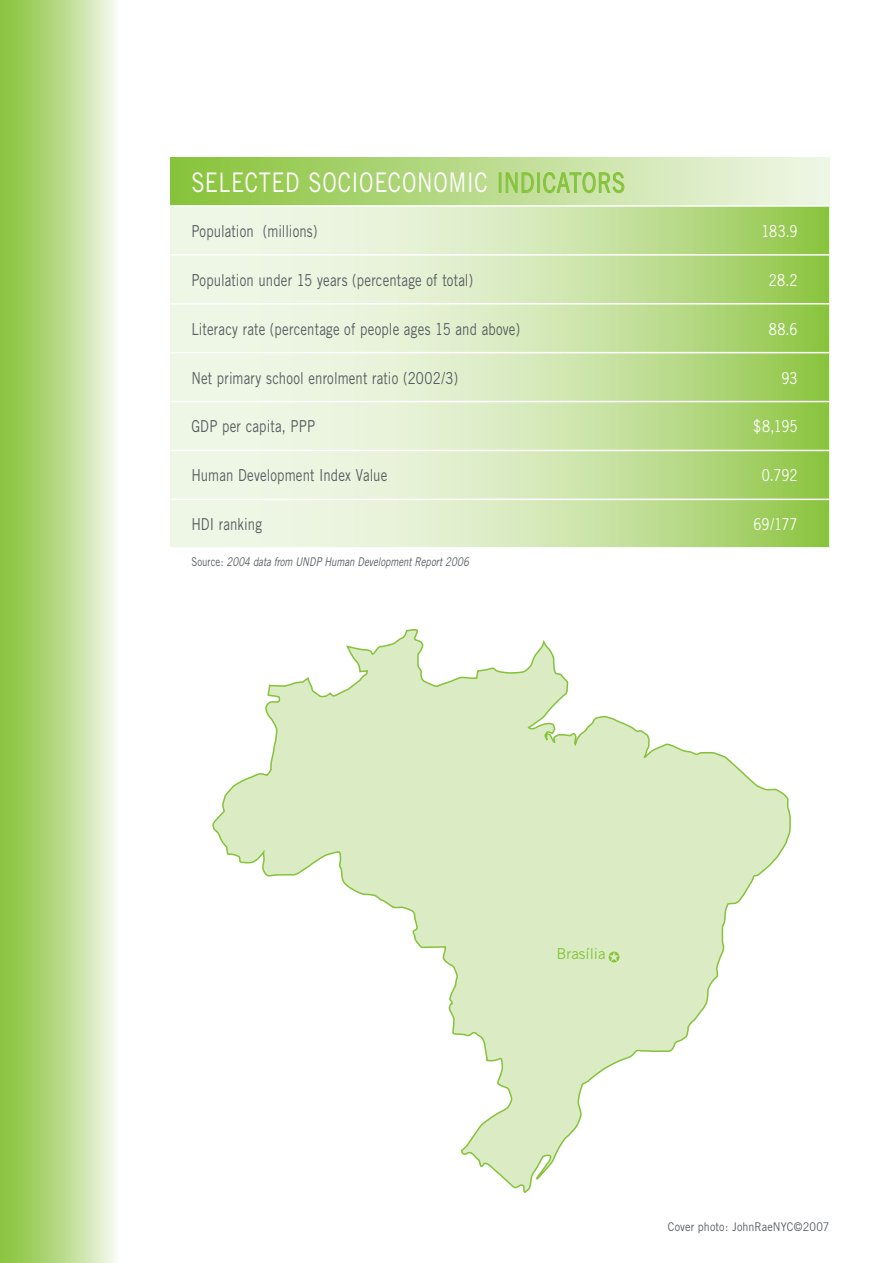
<style>
.page{position:relative;width:893px;height:1263px;background:#fff}
.page>*{position:absolute;margin:0;border:0;box-sizing:border-box;transform-origin:0 0}
.t1{font:27px "Trade Gothic";letter-spacing:.025em;color:#fff;scale:.8 1}
.t2{font:16.5px "Trade Gothic";letter-spacing:.01em;color:#575d61;scale:.8 1}
.t3{font:16.5px "Trade Gothic";letter-spacing:.005em;color:#fff;scale:.8 1}
.t4{font:15px "Trade Gothic";color:#86c33b}
.t5{font:italic 12px "Trade Gothic";letter-spacing:-.005em;color:#575d61;scale:.8 1}
.t6{font:12px "Trade Gothic";letter-spacing:.01em;color:#575d61;scale:.9 1}
.s1{color:#86c33b}
.s2{font-style:normal}
</style>
<div class="page">
<div style="left:0;top:0;width:118px;height:1263px;background:linear-gradient(to right,#82c031,#f1f7e8)"></div>
<svg style="left:212px;top:629px;width:579px;height:564px"></svg>
<svg style="left:609px;top:951px;width:10px;height:11px"></svg>
<div style="left:170px;top:157px;width:659px;height:49px;background:linear-gradient(to right,#88c339,#f2f7ea)"></div>
<svg style="left:170px;top:207px;width:659px;height:340px;background:#d0e6b2"></svg>
<hr style="left:170px;top:205px;width:393px;height:2px;background:#fff">
<hr style="left:563px;top:205px;width:266px;height:2px;background:#fff">
<hr style="left:170px;top:254px;width:393px;height:2px;background:#fff">
<hr style="left:563px;top:254px;width:266px;height:2px;background:#fff">
<hr style="left:170px;top:303px;width:393px;height:1px;background:#fff">
<hr style="left:563px;top:303px;width:266px;height:1px;background:#fff">
<hr style="left:170px;top:352px;width:393px;height:1px;background:#fff">
<hr style="left:563px;top:352px;width:266px;height:1px;background:#fff">
<hr style="left:170px;top:401px;width:393px;height:1px;background:#fff">
<hr style="left:563px;top:401px;width:266px;height:1px;background:#fff">
<hr style="left:170px;top:450px;width:393px;height:1px;background:#fff">
<hr style="left:563px;top:450px;width:266px;height:1px;background:#fff">
<hr style="left:170px;top:499px;width:393px;height:1px;background:#fff">
<hr style="left:563px;top:499px;width:266px;height:1px;background:#fff">
<div style="left:499px;top:173px;width:2px;height:20px;border:1px solid #86c33b"></div>
<svg style="left:505px;top:171px;width:29px;height:22px"></svg>
<div style="left:537px;top:173px;width:3px;height:20px;border:1px solid #86c33b"></div>
<svg style="left:543px;top:172px;width:82px;height:21px;background:#b6d988"></svg>
<h1 class="t1" style="left:191px;top:166px;width:544px">SELECTED SOCIOECONOMIC <span class="s1">INDICATORS</span></h1>
<p class="t2" style="left:191px;top:221px;width:159px">Population (millions)</p>
<p class="t3" style="left:761px;top:221px;width:47px">183.9</p>
<p class="t2" style="left:191px;top:270px;width:354px">Population under 15 years (percentage of total)</p>
<p class="t3" style="left:769px;top:270px;width:38px">28.2</p>
<p class="t2" style="left:191px;top:319px;width:413px">Literacy rate (percentage of people ages 15 and above)</p>
<p class="t3" style="left:769px;top:319px;width:38px">88.6</p>
<p class="t2" style="left:191px;top:368px;width:335px">Net primary school enrolment ratio (2002/3)</p>
<p class="t3" style="left:781px;top:368px;width:22px">93</p>
<p class="t2" style="left:191px;top:417px;width:156px">GDP per capita, PPP</p>
<p class="t3" style="left:753px;top:417px;width:57px">$8,195</p>
<p class="t2" style="left:191px;top:465px;width:246px">Human Development Index Value</p>
<p class="t3" style="left:762px;top:465px;width:46px">0.792</p>
<p class="t2" style="left:191px;top:514px;width:90px">HDI ranking</p>
<p class="t3" style="left:754px;top:514px;width:57px">69/177</p>
<p class="t5" style="left:191px;top:554px;width:348px"><span class="s2">Source:</span> 2004 data from UNDP Human Development Report 2006</p>
<p class="t4" style="left:556px;top:944px;width:51px">Brasília</p>
<p class="t6" style="left:668px;top:1219px;width:181px">Cover photo: JohnRaeNYC©2007</p>
</div>
